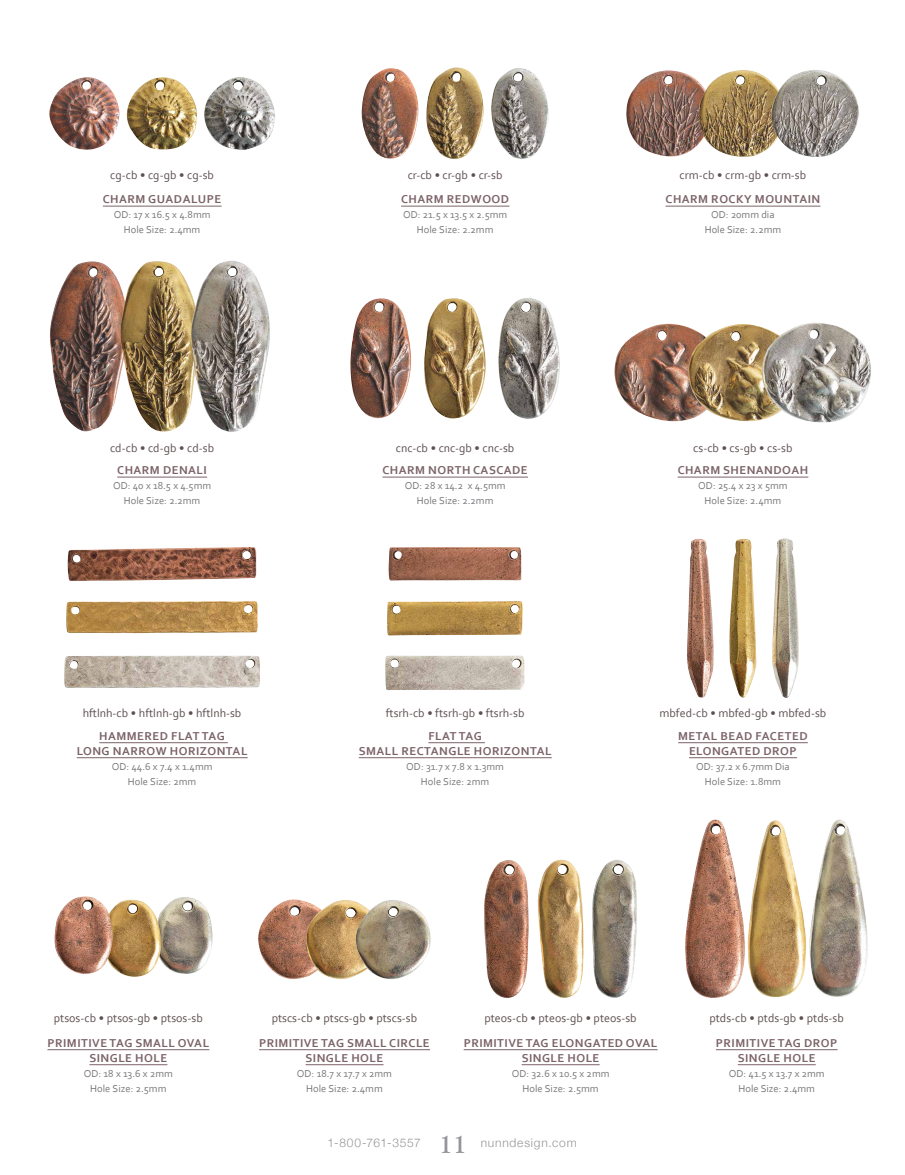
<style>
.page{position:relative;width:905px;height:1175px;background:#fff}
.page>*{position:absolute;margin:0;border:0;box-sizing:border-box;transform-origin:0 0}
.t1{font:700 25.5px "Goudy Old Style BT";color:#939598}
.t2{font:700 12px/15px "Corbel";letter-spacing:.04em;color:#7b6368;text-align:center}
.t3{font:12px "Corbel";color:#5e4f50}
.t4{font:300 12px "Helvetica Neue";letter-spacing:.065em;color:#939598}
.t5{font:10.5px/15px "Corbel";color:#77787b;text-align:center}
</style>
<div class="page">
<img style="left:626px;top:70px;width:72px;height:87px">
<img style="left:698px;top:70px;width:73px;height:87px">
<hr style="left:382px;top:477px;width:146px;height:1px;background:#7b6368">
<hr style="left:117px;top:477px;width:90px;height:1px;background:#7b6368">
<hr style="left:103px;top:206px;width:118px;height:1px;background:#7b6368">
<hr style="left:401px;top:206px;width:108px;height:1px;background:#7b6368">
<img style="left:50px;top:261px;width:70px;height:170px">
<img style="left:120px;top:261px;width:71px;height:170px">
<img style="left:191px;top:260px;width:79px;height:172px">
<img style="left:49px;top:77px;width:71px;height:73px">
<img style="left:126px;top:77px;width:71px;height:73px">
<img style="left:204px;top:77px;width:71px;height:73px">
<img style="left:350px;top:298px;width:61px;height:121px">
<img style="left:424px;top:298px;width:62px;height:121px">
<img style="left:498px;top:298px;width:62px;height:121px">
<img style="left:361px;top:68px;width:58px;height:91px">
<img style="left:426px;top:68px;width:58px;height:91px">
<img style="left:491px;top:68px;width:58px;height:91px">
<hr style="left:665px;top:206px;width:155px;height:1px;background:#7b6368">
<img style="left:771px;top:70px;width:88px;height:87px">
<hr style="left:677px;top:477px;width:131px;height:1px;background:#7b6368">
<img style="left:614px;top:324px;width:72px;height:98px">
<img style="left:686px;top:324px;width:75px;height:97px">
<img style="left:761px;top:322px;width:110px;height:101px">
<hr style="left:428px;top:742px;width:57px;height:1px;background:#7b6368">
<hr style="left:359px;top:757px;width:192px;height:1px;background:#7b6368">
<hr style="left:99px;top:742px;width:129px;height:1px;background:#7b6368">
<hr style="left:77px;top:757px;width:171px;height:1px;background:#7b6368">
<img style="left:388px;top:547px;width:133px;height:33px">
<img style="left:387px;top:601px;width:136px;height:34px">
<img style="left:385px;top:655px;width:140px;height:35px">
<img style="left:68px;top:547px;width:188px;height:34px">
<img style="left:66px;top:601px;width:192px;height:32px">
<img style="left:64px;top:655px;width:196px;height:33px">
<hr style="left:678px;top:742px;width:129px;height:1px;background:#7b6368">
<hr style="left:689px;top:757px;width:108px;height:1px;background:#7b6368">
<img style="left:687px;top:538px;width:26px;height:159px">
<img style="left:729px;top:539px;width:27px;height:159px">
<img style="left:772px;top:538px;width:26px;height:160px">
<hr style="left:716px;top:1049px;width:121px;height:1px;background:#7b6368">
<hr style="left:737px;top:1064px;width:78px;height:1px;background:#7b6368">
<hr style="left:463px;top:1049px;width:194px;height:1px;background:#7b6368">
<hr style="left:521px;top:1064px;width:78px;height:1px;background:#7b6368">
<hr style="left:259px;top:1049px;width:171px;height:1px;background:#7b6368">
<hr style="left:305px;top:1064px;width:78px;height:1px;background:#7b6368">
<hr style="left:47px;top:1049px;width:162px;height:1px;background:#7b6368">
<hr style="left:89px;top:1064px;width:78px;height:1px;background:#7b6368">
<img style="left:537px;top:859px;width:46px;height:139px">
<img style="left:592px;top:860px;width:45px;height:138px">
<img style="left:484px;top:860px;width:45px;height:138px">
<img style="left:685px;top:819px;width:60px;height:179px">
<img style="left:747px;top:820px;width:59px;height:178px">
<img style="left:809px;top:819px;width:59px;height:178px">
<img style="left:258px;top:899px;width:48px;height:80px">
<img style="left:306px;top:900px;width:49px;height:79px">
<img style="left:355px;top:900px;width:75px;height:80px">
<img style="left:161px;top:897px;width:52px;height:77px">
<img style="left:113px;top:899px;width:48px;height:77px">
<img style="left:54px;top:896px;width:59px;height:78px">
<p class="t3" style="left:110px;top:168px;width:105px">cg-cb • cg-gb • cg-sb</p>
<p class="t3" style="left:407px;top:168px;width:96px">cr-cb • cr-gb • cr-sb</p>
<p class="t3" style="left:679px;top:168px;width:128px">crm-cb • crm-gb • crm-sb</p>
<p class="t2" style="left:103px;top:191px;width:120px">CHARM GUADALUPE</p>
<p class="t5" style="left:114px;top:207px;width:98px">OD: 17 x 16.5 x 4.8mm<br>Hole Size: 2.4mm</p>
<p class="t2" style="left:401px;top:191px;width:110px">CHARM REDWOOD</p>
<p class="t5" style="left:403px;top:207px;width:106px">OD: 21.5 x 13.5 x 2.5mm<br>Hole Size: 2.2mm</p>
<p class="t2" style="left:665px;top:191px;width:156px">CHARM ROCKY MOUNTAIN</p>
<p class="t5" style="left:704px;top:207px;width:78px">OD: 20mm dia<br>Hole Size: 2.2mm</p>
<p class="t3" style="left:110px;top:440px;width:106px">cd-cb • cd-gb • cd-sb</p>
<p class="t3" style="left:396px;top:440px;width:120px">cnc-cb • cnc-gb • cnc-sb</p>
<p class="t3" style="left:693px;top:440px;width:101px">cs-cb • cs-gb • cs-sb</p>
<p class="t2" style="left:117px;top:462px;width:91px">CHARM DENALI</p>
<p class="t5" style="left:113px;top:478px;width:99px">OD: 40 x 18.5 x 4.5mm<br>Hole Size: 2.2mm</p>
<p class="t2" style="left:382px;top:462px;width:147px">CHARM NORTH CASCADE</p>
<p class="t5" style="left:405px;top:478px;width:102px">OD: 28 x 14.2 x 4.5mm<br>Hole Size: 2.2mm</p>
<p class="t2" style="left:677px;top:462px;width:132px">CHARM SHENANDOAH</p>
<p class="t5" style="left:698px;top:478px;width:91px">OD: 25.4 x 23 x 5mm<br>Hole Size: 2.4mm</p>
<p class="t3" style="left:83px;top:705px;width:160px">hftlnh-cb • hftlnh-gb • hftlnh-sb</p>
<p class="t3" style="left:386px;top:705px;width:140px">ftsrh-cb • ftsrh-gb • ftsrh-sb</p>
<p class="t3" style="left:659px;top:705px;width:168px">mbfed-cb • mbfed-gb • mbfed-sb</p>
<p class="t2" style="left:77px;top:728px;width:172px">HAMMERED FLAT TAG<br>LONG NARROW HORIZONTAL</p>
<p class="t5" style="left:112px;top:758px;width:102px">OD: 44.6 x 7.4 x 1.4mm<br>Hole Size: 2mm</p>
<p class="t2" style="left:359px;top:728px;width:194px">FLAT TAG<br>SMALL RECTANGLE HORIZONTAL</p>
<p class="t5" style="left:406px;top:758px;width:99px">OD: 31.7 x 7.8 x 1.3mm<br>Hole Size: 2mm</p>
<p class="t2" style="left:678px;top:728px;width:131px">METAL BEAD FACETED<br>ELONGATED DROP</p>
<p class="t5" style="left:696px;top:758px;width:95px">OD: 37.2 x 6.7mm Dia<br>Hole Size: 1.8mm</p>
<p class="t3" style="left:54px;top:1011px;width:150px">ptsos-cb • ptsos-gb • ptsos-sb</p>
<p class="t3" style="left:272px;top:1011px;width:147px">ptscs-cb • ptscs-gb • ptscs-sb</p>
<p class="t3" style="left:484px;top:1011px;width:154px">pteos-cb • pteos-gb • pteos-sb</p>
<p class="t3" style="left:709px;top:1011px;width:136px">ptds-cb • ptds-gb • ptds-sb</p>
<p class="t2" style="left:47px;top:1034px;width:163px">PRIMITIVE TAG SMALL OVAL<br>SINGLE HOLE</p>
<p class="t5" style="left:84px;top:1065px;width:90px">OD: 18 x 13.6 x 2mm<br>Hole Size: 2.5mm</p>
<p class="t2" style="left:259px;top:1034px;width:172px">PRIMITIVE TAG SMALL CIRCLE<br>SINGLE HOLE</p>
<p class="t5" style="left:297px;top:1065px;width:97px">OD: 18.7 x 17.7 x 2mm<br>Hole Size: 2.4mm</p>
<p class="t2" style="left:463px;top:1034px;width:195px">PRIMITIVE TAG ELONGATED OVAL<br>SINGLE HOLE</p>
<p class="t5" style="left:511px;top:1065px;width:99px">OD: 32.6 x 10.5 x 2mm<br>Hole Size: 2.5mm</p>
<h1 class="t1" style="left:439px;top:1128px;width:29px">11</h1>
<p class="t4" style="left:327px;top:1133px;width:95px">1-800-761-3557</p>
<p class="t4" style="left:480px;top:1133px;width:98px">nunndesign.com</p>
<p class="t2" style="left:716px;top:1034px;width:123px">PRIMITIVE TAG DROP<br>SINGLE HOLE</p>
<p class="t5" style="left:728px;top:1065px;width:97px">OD: 41.5 x 13.7 x 2mm<br>Hole Size: 2.4mm</p>
</div>
